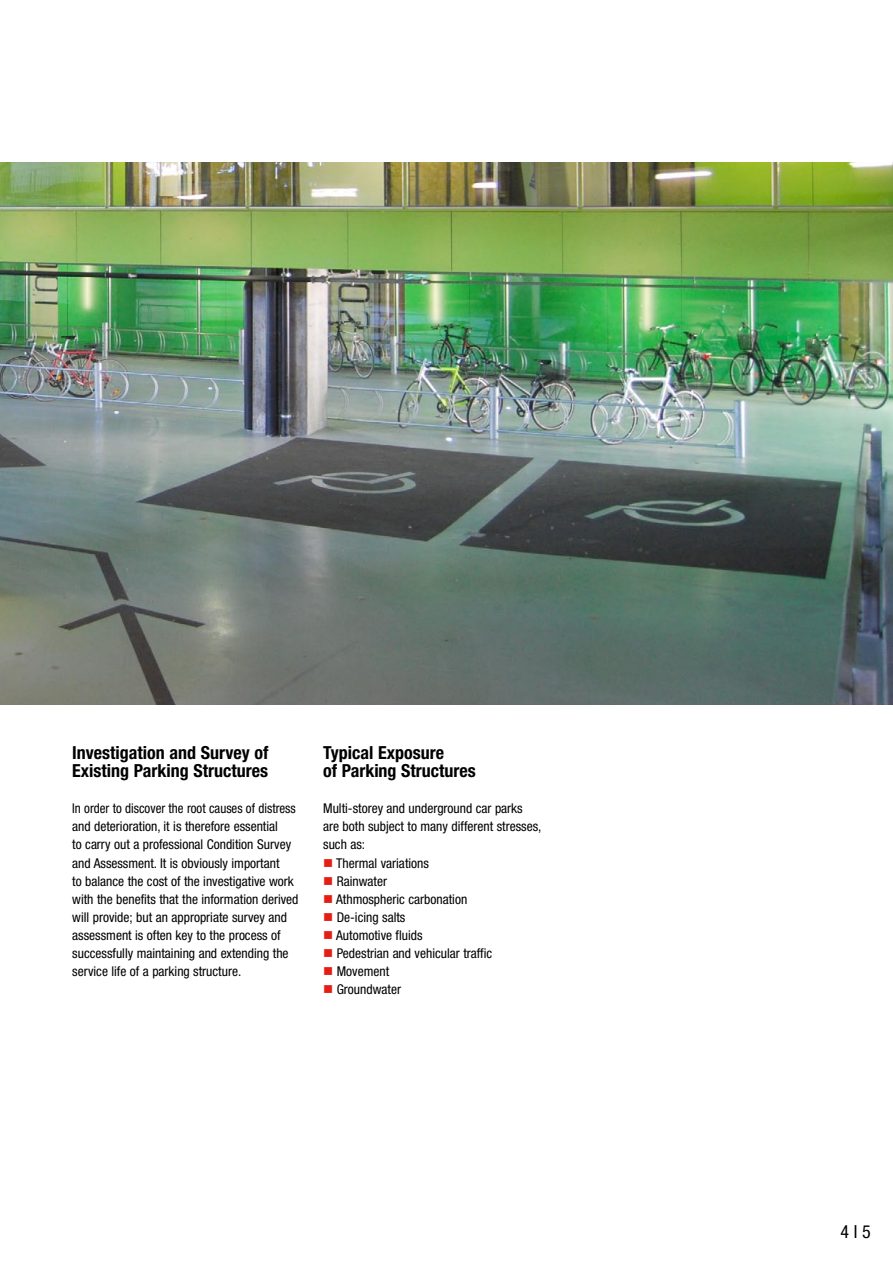
<style>
.page{position:relative;width:893px;height:1263px;background:#fff}
.page>*{position:absolute;margin:0;border:0;box-sizing:border-box;transform-origin:0 0}
.t1{font:700 condensed 18px/18px "Helvetica Neue LT Pro";color:#000}
.t2{font:condensed 18px "Helvetica Neue LT Pro";color:#000}
.t3{font:condensed 13.5px/18.1px "Helvetica Neue LT Pro";color:#000;scale:.96 1}
.t4{font:condensed 13.5px/18.1px "Helvetica Neue LT Pro";color:#000}
.s1{color:#e41e14}
</style>
<div class="page">
<img style="left:0;top:163px;width:893px;height:542px">
<h1 class="t1" style="left:72px;top:744px;width:198px">Investigation and Survey of<br>Existing Parking Structures</h1>
<p class="t3" style="left:72px;top:799px;width:237px">In order to discover the root causes of distress and deterioration, it is therefore essential<br>to carry out a professional Condition Survey and Assessment. It is obviously important<br>to balance the cost of the investigative work with the benefits that the information derived will provide; but an appropriate survey and assessment is often key to the process of successfully maintaining and extending the service life of a parking structure.</p>
<h1 class="t1" style="left:323px;top:744px;width:154px">Typical Exposure<br>of Parking Structures</h1>
<p class="t4" style="left:323px;top:799px;width:220px">Multi-storey and underground car parks are both subject to many different stresses, such as:</p>
<p class="t4" style="left:323px;top:853px;width:107px"><span class="s1">■</span> Thermal variations</p>
<p class="t4" style="left:323px;top:871px;width:65px"><span class="s1">■</span> Rainwater</p>
<p class="t4" style="left:323px;top:890px;width:146px"><span class="s1">■</span> Athmospheric carbonation</p>
<p class="t4" style="left:323px;top:908px;width:84px"><span class="s1">■</span> De-icing salts</p>
<p class="t4" style="left:323px;top:926px;width:101px"><span class="s1">■</span> Automotive fluids</p>
<p class="t4" style="left:323px;top:944px;width:171px"><span class="s1">■</span> Pedestrian and vehicular traffic</p>
<p class="t4" style="left:323px;top:962px;width:68px"><span class="s1">■</span> Movement</p>
<p class="t4" style="left:323px;top:980px;width:79px"><span class="s1">■</span> Groundwater</p>
<h1 class="t2" style="left:840px;top:1220px;width:32px">4 I 5</h1>
</div>
